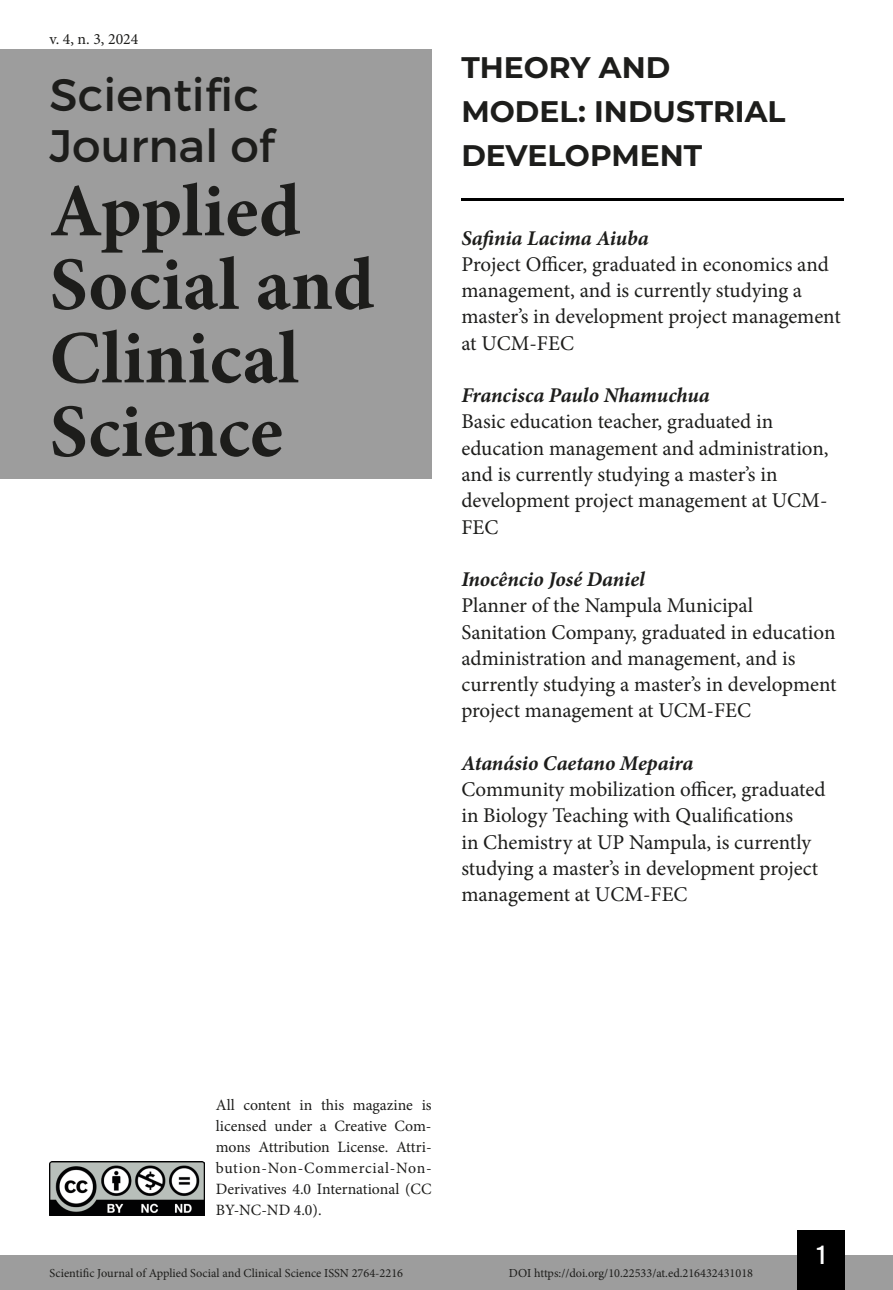
<style>
.page{position:relative;width:893px;height:1290px;background:#fff}
.page>*{position:absolute;margin:0;border:0;box-sizing:border-box;transform-origin:0 0}
.t1{font:700 75.25px/73.5px "Minion Pro";color:#1d1d1b}
.t2{font:45.5px/50.8px "Montserrat";color:#1d1d1b}
.t3{font:700 29.75px/43.8px "Montserrat";color:#1d1d1b}
.t4{font:26.25px "Bebas Kai";color:#fff}
.t5{font:21px/26.2px "Minion Pro";letter-spacing:-.005em;color:#1d1d1b}
.t6{font:italic 700 21px "Minion Pro";letter-spacing:-.005em;color:#1d1d1b}
.t7{font:15.75px/21px "Minion Pro";color:#1d1d1b;text-align:justify}
.t8{font:12.25px "Minion Pro";color:#1d1d1b}
</style>
<div class="page">
<div style="left:0;top:1255px;width:893px;height:35px;background:#9d9d9d"></div>
<div style="left:797px;top:1230px;width:48px;height:60px;background:#000"></div>
<img style="left:50px;top:1161px;width:154px;height:54px">
<div style="left:0;top:50px;width:432px;height:429px;background:#9d9d9d"></div>
<hr style="left:461px;top:198px;width:382px;height:3px;background:#000">
<p class="t7" style="left:50px;top:28px;width:90px">v. 4, n. 3, 2024</p>
<h2 class="t2" style="left:50px;top:69px;width:226px">Scientific<br>Journal of</h2>
<h1 class="t1" style="left:50px;top:174px;width:326px">Applied<br>Social and<br>Clinical<br>Science</h1>
<h3 class="t3" style="left:461px;top:44px;width:326px">THEORY AND<br>MODEL: INDUSTRIAL<br>DEVELOPMENT</h3>
<p class="t6" style="left:461px;top:223px;width:189px">Safinia Lacima Aiuba</p>
<p class="t5" style="left:461px;top:251px;width:381px">Project Officer, graduated in economics and management, and is currently studying a master’s in development project management at UCM-FEC</p>
<p class="t6" style="left:461px;top:380px;width:250px">Francisca Paulo Nhamuchua</p>
<p class="t5" style="left:461px;top:409px;width:369px">Basic education teacher, graduated in education management and administration, and is currently studying a master’s in development project management at UCM-FEC</p>
<p class="t6" style="left:461px;top:564px;width:185px">Inocêncio José Daniel</p>
<p class="t5" style="left:461px;top:592px;width:377px">Planner of the Nampula Municipal Sanitation Company, graduated in education administration and management, and is currently studying a master’s in development project management at UCM-FEC</p>
<p class="t6" style="left:461px;top:748px;width:234px">Atanásio Caetano Mepaira</p>
<p class="t5" style="left:461px;top:776px;width:366px">Community mobilization officer, graduated in Biology Teaching with Qualifications<br>in Chemistry at UP Nampula, is currently studying a master’s in development project management at UCM-FEC</p>
<p class="t7" style="left:216px;top:1095px;width:217px">All content in this magazine is licensed under a Creative Com&shy;mons Attribution License. Attri&shy;bution-Non-Commercial-Non-Derivatives 4.0 International (CC BY-NC-ND 4.0).</p>
<p class="t4" style="left:817px;top:1241px;width:10px">1</p>
<p class="t8" style="left:50px;top:1265px;width:355px">Scientific Journal of Applied Social and Clinical Science ISSN 2764-2216</p>
<p class="t8" style="left:509px;top:1265px;width:246px">DOI https://doi.org/10.22533/at.ed.216432431018</p>
</div>
